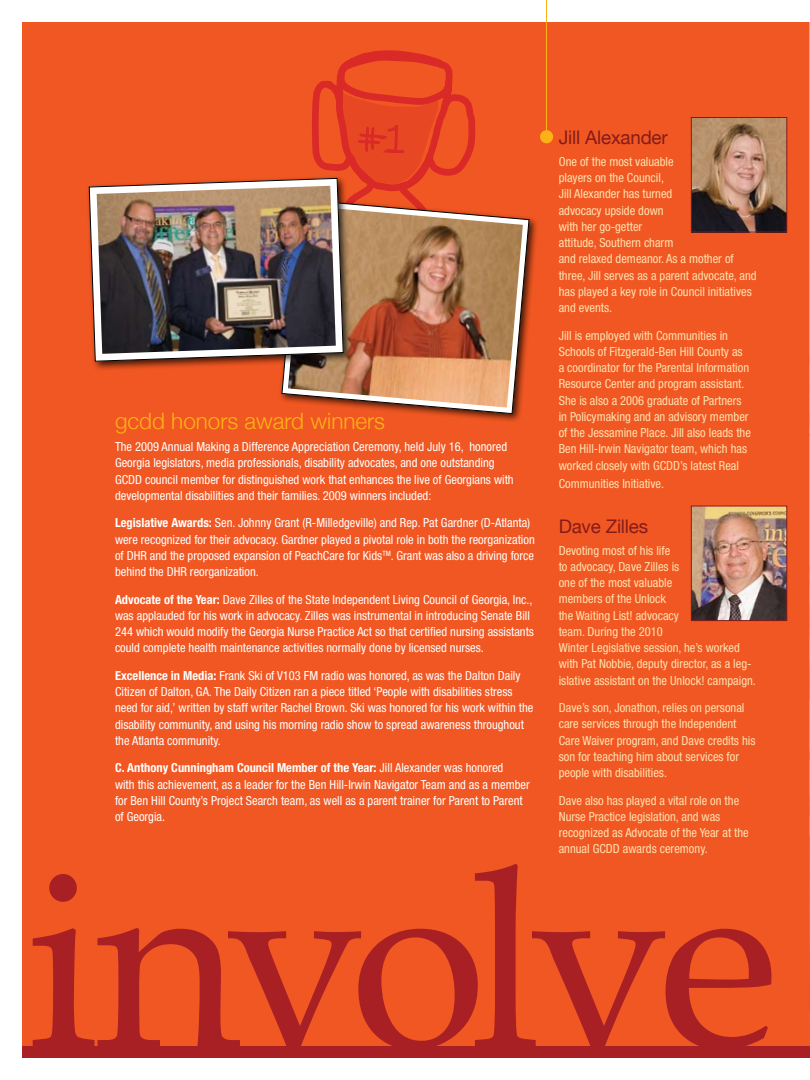
<style>
.page{position:relative;width:810px;height:1080px;background:#fff}
.page>*{position:absolute;margin:0;border:0;box-sizing:border-box;transform-origin:0 0}
.t1{font:250.88px "Book Antiqua";color:#a82023}
.t2{font:300 22.5px "Helvetica Neue";color:#fcb117}
.t3{font:18.75px "Helvetica Neue";letter-spacing:-.01em;color:#851b19}
.t4{font:condensed 12.5px/16.2px "Helvetica Neue";color:#fff}
.t5{font:condensed 12.5px/16.2px "Helvetica Neue";color:#ffe0ae}
.s1{font-weight:700}
</style>
<div class="page">
<div style="left:22px;top:22px;width:788px;height:1036px;background:#f15722"></div>
<img style="left:809px;top:230px;width:1px;height:796px">
<div style="left:22px;top:1046px;width:788px;height:12px;background:#a82023"></div>
<img style="left:693px;top:508px;width:92px;height:111px">
<div style="left:691px;top:506px;width:96px;height:115px;border:1px solid #851b19"></div>
<svg style="left:312px;top:0;width:498px;height:230px"></svg>
<svg style="left:339px;top:0;width:100px;height:185px"></svg>
<div style="left:278px;top:196px;width:260px;height:227px;background:#000;opacity:.75"></div>
<svg style="left:279px;top:196px;width:253px;height:221px"></svg>
<img style="left:281px;top:199px;width:249px;height:215px">
<div style="left:85px;top:175px;width:268px;height:196px;background:#000;opacity:.75"></div>
<svg style="left:85px;top:174px;width:262px;height:191px"></svg>
<img style="left:89px;top:178px;width:255px;height:184px">
<h2 class="t2" style="left:115px;top:407px;width:272px">gcdd honors award winners</h2>
<p class="t4" style="left:115px;top:439px;width:400px">The 2009 Annual Making a Difference Appreciation Ceremony, held July 16, honored Georgia legislators, media professionals, disability advocates, and one outstanding GCDD council member for distinguished work that enhances the live of Georgians with developmental disabilities and their families. 2009 winners included:</p>
<p class="t4" style="left:115px;top:515px;width:421px"><span class="s1">Legislative Awards:</span> Sen. Johnny Grant (R-Milledgeville) and Rep. Pat Gardner (D-Atlanta) were recognized for their advocacy. Gardner played a pivotal role in both the reorganization of DHR and the proposed expansion of PeachCare for Kids<sup>TM</sup>. Grant was also a driving force behind the DHR reorganization.</p>
<p class="t4" style="left:115px;top:591px;width:421px"><span class="s1">Advocate of the Year:</span> Dave Zilles of the State Independent Living Council of Georgia, Inc., was applauded for his work in advocacy. Zilles was instrumental in introducing Senate Bill 244 which would modify the Georgia Nurse Practice Act so that certified nursing assistants could complete health maintenance activities normally done by licensed nurses.</p>
<p class="t4" style="left:115px;top:667px;width:420px"><span class="s1">Excellence in Media:</span> Frank Ski of V103 FM radio was honored, as was the Dalton Daily Citizen of Dalton, GA. The Daily Citizen ran a piece titled ‘People with disabilities stress need for aid,’ written by staff writer Rachel Brown. Ski was honored for his work within the disability community, and using his morning radio show to spread awareness throughout the Atlanta community.</p>
<p class="t4" style="left:115px;top:760px;width:416px"><span class="s1">C. Anthony Cunningham Council Member of the Year:</span> Jill Alexander was honored<br>with this achievement, as a leader for the Ben Hill-Irwin Navigator Team and as a member for Ben Hill County’s Project Search team, as well as a parent trainer for Parent to Parent of Georgia.</p>
<h3 class="t3" style="left:559px;top:126px;width:111px">Jill Alexander</h3>
<p class="t5" style="left:559px;top:153px;width:199px">One of the most valuable<br>players on the Council,<br>Jill Alexander has turned<br>advocacy upside down<br>with her go-getter<br>attitude, Southern charm<br>and relaxed demeanor. As a mother of three, Jill serves as a parent advocate, and has played a key role in Council initiatives and events.</p>
<p class="t5" style="left:559px;top:327px;width:194px">Jill is employed with Communities in Schools of Fitzgerald-Ben Hill County as a coordinator for the Parental Information Resource Center and program assistant.<br>She is also a 2006 graduate of Partners in Policymaking and an advisory member of the Jessamine Place. Jill also leads the Ben Hill-Irwin Navigator team, which has worked closely with GCDD’s latest Real</p>
<p class="t5" style="left:559px;top:475px;width:107px">Communities Initiative.</p>
<h3 class="t3" style="left:559px;top:515px;width:91px">Dave Zilles</h3>
<p class="t5" style="left:559px;top:542px;width:199px">Devoting most of his life<br>to advocacy, Dave Zilles is<br>one of the most valuable<br>members of the Unlock<br>the Waiting List! advocacy<br>team. During the 2010<br>Winter Legislative session, he’s worked with Pat Nobbie, deputy director, as a leg&shy;islative assistant on the Unlock! campaign.</p>
<p class="t5" style="left:559px;top:699px;width:198px">Dave’s son, Jonathon, relies on personal care services through the Independent Care Waiver program, and Dave credits his son for teaching him about services for people with disabilities.</p>
<p class="t5" style="left:559px;top:792px;width:192px">Dave also has played a vital role on the Nurse Practice legislation, and was recognized as Advocate of the Year at the annual GCDD awards ceremony.</p>
<h1 class="t1" style="left:26px;top:805px;width:754px">involve</h1>
</div>
